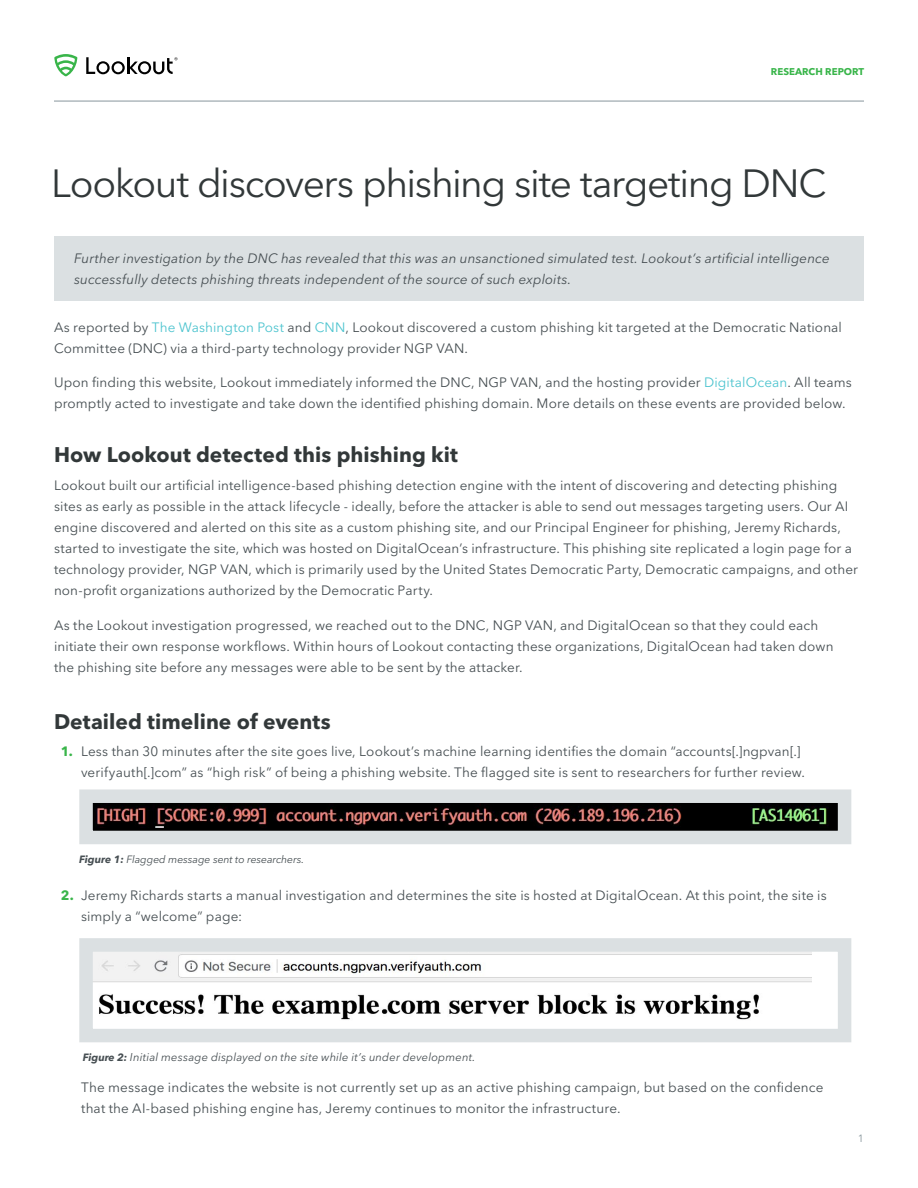
<style>
.page{position:relative;width:918px;height:1188px;background:#fff}
.page>*{position:absolute;margin:0;border:0;box-sizing:border-box;transform-origin:0 0}
.t1{font:39px "Avenir Next LT Pro";letter-spacing:-.035em;color:#323839}
.t2{font:700 21px "Avenir Next LT Pro";color:#323839}
.t3{font:13.5px/21px "Avenir Next LT Pro";letter-spacing:.01em;color:#464e52}
.t4{font:italic 13.5px/21px "Avenir Next LT Pro";letter-spacing:.01em;color:#464e52}
.t5{font:italic 11.25px "Avenir Next LT Pro";letter-spacing:.015em;color:#464e52}
.t6{font:italic 10.5px "Avenir Next LT Pro";letter-spacing:-.005em;color:#464e52}
.t7{font:10.5px "Avenir Next LT Pro";color:#88969c}
.t8{font:700 9.75px "Avenir Next LT Pro";color:#39b54a}
.s1{color:#4dc4cf}
.s2{font-weight:700;color:#39b54a}
.s3{font-weight:700}
.s4{font-weight:700;font-size:10.5px}
</style>
<div class="page">
<hr style="left:54px;top:101px;width:810px;height:1px;background:#88969c">
<svg style="left:54px;top:54px;width:23px;height:22px"></svg>
<svg style="left:86px;top:57px;width:92px;height:17px"></svg>
<div style="left:54px;top:236px;width:810px;height:64px;background:#dbe0e2"></div>
<svg style="left:79px;top:789px;width:773px;height:55px;background:#827e7e"></svg>
<svg style="left:79px;top:938px;width:773px;height:105px"></svg>
<p class="t8" style="left:771px;top:65px;width:95px">RESEARCH REPORT</p>
<h1 class="t1" style="left:51px;top:160px;width:777px">Lookout discovers phishing site targeting DNC</h1>
<p class="t4" style="left:74px;top:247px;width:757px">Further investigation by the DNC has revealed that this was an unsanctioned simulated test. Lookout’s artificial intelligence successfully detects phishing threats independent of the source of such exploits.</p>
<p class="t3" style="left:54px;top:317px;width:789px">As reported by <span class="s1">The Washington Post</span> and <span class="s1">CNN</span>, Lookout discovered a custom phishing kit targeted at the Democratic National<br>Committee (DNC) via a third-party technology provider NGP VAN.</p>
<p class="t3" style="left:54px;top:372px;width:799px">Upon finding this website, Lookout immediately informed the DNC, NGP VAN, and the hosting provider <span class="s1">DigitalOcean</span>. All teams promptly acted to investigate and take down the identified phishing domain. More details on these events are provided below.</p>
<h2 class="t2" style="left:54px;top:442px;width:406px">How Lookout detected this phishing kit</h2>
<p class="t3" style="left:54px;top:475px;width:806px">Lookout built our artificial intelligence-based phishing detection engine with the intent of discovering and detecting phishing sites as early as possible in the attack lifecycle - ideally, before the attacker is able to send out messages targeting users. Our AI engine discovered and alerted on this site as a custom phishing site, and our Principal Engineer for phishing, Jeremy Richards, started to investigate the site, which was hosted on DigitalOcean’s infrastructure. This phishing site replicated a login page for a technology provider, NGP VAN, which is primarily used by the United States Democratic Party, Democratic campaigns, and other non-profit organizations authorized by the Democratic Party.</p>
<p class="t3" style="left:54px;top:614px;width:781px">As the Lookout investigation progressed, we reached out to the DNC, NGP VAN, and DigitalOcean so that they could each initiate their own response workflows. Within hours of Lookout contacting these organizations, DigitalOcean had taken down the phishing site before any messages were able to be sent by the attacker.</p>
<h2 class="t2" style="left:54px;top:708px;width:278px">Detailed timeline of events</h2>
<p class="t3" style="left:81px;top:741px;width:726px;text-indent:-20px"><span class="s2">1.</span> Less than 30 minutes after the site goes live, Lookout’s machine learning identifies the domain “accounts[.]ngpvan[.] verifyauth[.]com” as “high risk” of being a phishing website. The flagged site is sent to researchers for further review.</p>
<p class="t6" style="left:79px;top:853px;width:226px"><span class="s3">Figure 1:</span> Flagged message sent to researchers.</p>
<p class="t3" style="left:81px;top:885px;width:747px;text-indent:-20px"><span class="s2">2.</span> Jeremy Richards starts a manual investigation and determines the site is hosted at DigitalOcean. At this point, the site is simply a “welcome” page:</p>
<p class="t5" style="left:83px;top:1050px;width:394px"><span class="s4">Figure 2:</span> Initial message displayed on the site while it’s under development.</p>
<p class="t3" style="left:81px;top:1077px;width:744px">The message indicates the website is not currently set up as an active phishing campaign, but based on the confidence that the AI-based phishing engine has, Jeremy continues to monitor the infrastructure.</p>
<p class="t7" style="left:858px;top:1132px;width:8px">1</p>
</div>
